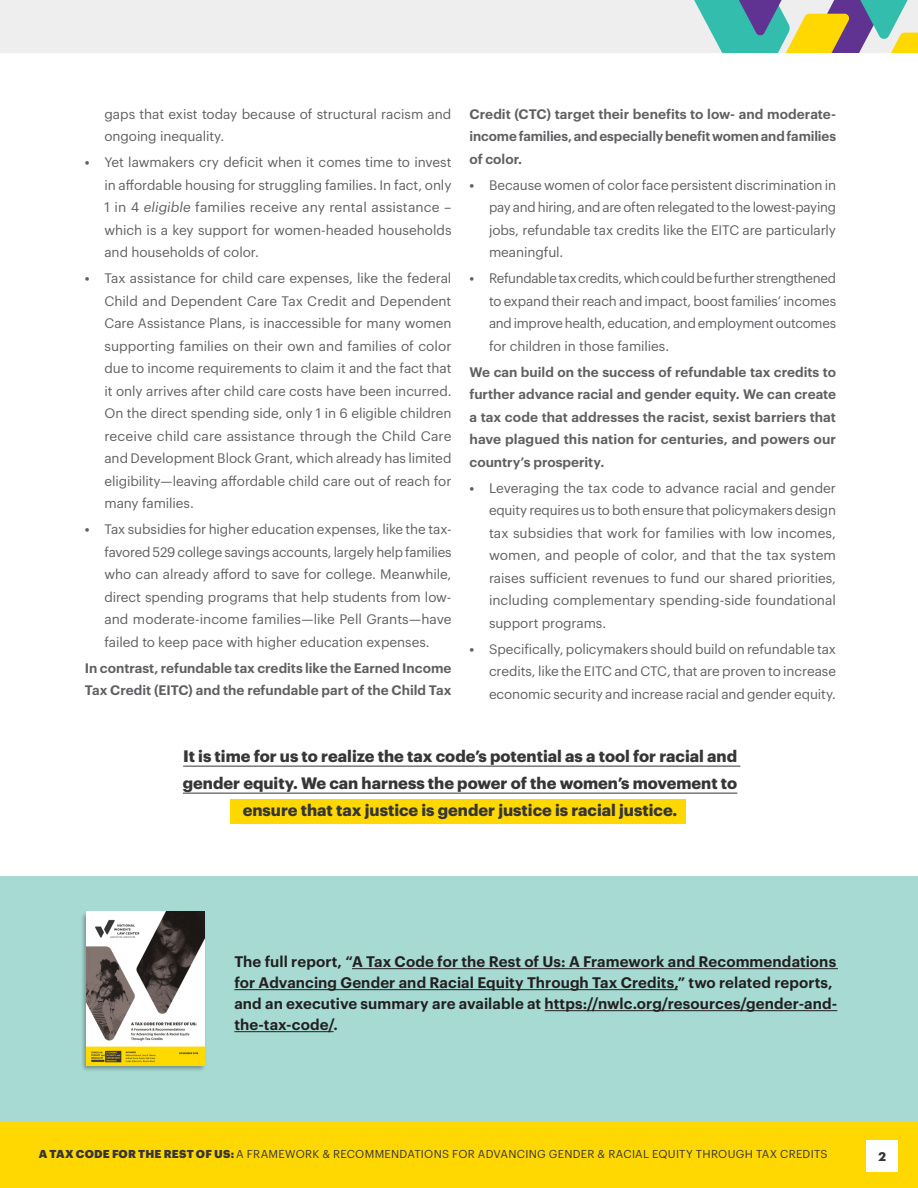
<style>
.page{position:relative;width:918px;height:1188px;background:#fff}
.page>*{position:absolute;margin:0;border:0;box-sizing:border-box;transform-origin:0 0}
.NWLC-Pull_Quote{font:700 16.2px/27px "Graphik";color:#363636;text-align:center}
.INTRO_TEXT{font:600 15px/21px "Graphik";letter-spacing:.005em;color:#231f20}
.NWLC-MAIN_CONTENT{font:13.5px/22.5px "Graphik";letter-spacing:-.005em;color:#5f6062;text-align:justify}
.NWLC-MAIN_CONTENT-2{font:600 13.5px/22.5px "Graphik";color:#5f6062;text-align:justify}
.t1{font:700 12.3px "Graphik";color:#363636}
.t2{font:11.25px "Graphik";letter-spacing:.025em;color:#363636}
.s1{font-weight:600}
.s2{font-style:italic}
.s3{font-weight:900}
</style>
<div class="page">
<div style="left:0;top:876px;width:918px;height:252px;background:#a6dad2"></div>
<div style="left:80px;top:911px;width:127px;height:162px;background:#231f20;opacity:.37"></div>
<div style="left:0;top:1122px;width:918px;height:66px;background:#ffd801"></div>
<div style="left:0;top:0;width:918px;height:53px;background:#eeeeef"></div>
<svg style="left:694px;top:0;width:224px;height:53px"></svg>
<div style="left:867px;top:1141px;width:31px;height:31px;background:#fff"></div>
<hr style="left:352px;top:968px;width:486px;height:1px;background:#231f20">
<hr style="left:234px;top:989px;width:444px;height:1px;background:#231f20">
<hr style="left:545px;top:1010px;width:292px;height:1px;background:#231f20">
<hr style="left:234px;top:1031px;width:100px;height:1px;background:#231f20">
<div style="left:230px;top:799px;width:456px;height:24px;background:#ffd801"></div>
<img style="left:86px;top:912px;width:119px;height:153px">
<hr style="left:183px;top:766px;width:557px;height:1px;background:#363636">
<hr style="left:183px;top:793px;width:554px;height:1px;background:#363636">
<p class="NWLC-MAIN_CONTENT" style="left:104px;top:102px;width:349px">gaps that exist today because of structural racism and ongoing inequality.</p>
<p class="NWLC-MAIN_CONTENT" style="left:104px;top:150px;width:349px;text-indent:-20px"><span class="s1">•</span> Yet lawmakers cry deficit when it comes time to invest in affordable housing for struggling families. In fact, only 1 in 4 <span class="s2">eligible</span> families receive any rental assistance – which is a key support for women-headed households and households of color.</p>
<p class="NWLC-MAIN_CONTENT" style="left:104px;top:266px;width:349px;text-indent:-20px"><span class="s1">•</span> Tax assistance for child care expenses, like the federal Child and Dependent Care Tax Credit and Dependent Care Assistance Plans, is inaccessible for many women supporting families on their own and families of color due to income requirements to claim it and the fact that it only arrives after child care costs have been incurred.<br>On the direct spending side, only 1 in 6 eligible children receive child care assistance through the Child Care and Development Block Grant, which already has limited eligibility—leaving affordable child care out of reach for many families.</p>
<p class="NWLC-MAIN_CONTENT" style="left:104px;top:517px;width:349px;text-indent:-20px"><span class="s1">•</span> Tax subsidies for higher education expenses, like the tax&shy;favored 529 college savings accounts, largely help families who can already afford to save for college. Meanwhile, direct spending programs that help students from low&shy;and moderate-income families—like Pell Grants—have failed to keep pace with higher education expenses.</p>
<p class="NWLC-MAIN_CONTENT-2" style="left:85px;top:656px;width:368px">In contrast, refundable tax credits like the Earned Income<br>Tax Credit (EITC) and the refundable part of the Child Tax</p>
<p class="NWLC-MAIN_CONTENT-2" style="left:470px;top:102px;width:368px">Credit (CTC) target their benefits to low- and moderate&shy;income families, and especially benefit women and families of color.</p>
<p class="NWLC-MAIN_CONTENT" style="left:489px;top:173px;width:349px;text-indent:-20px"><span class="s1">•</span> Because women of color face persistent discrimination in pay and hiring, and are often relegated to the lowest-paying jobs, refundable tax credits like the EITC are particularly meaningful.</p>
<p class="NWLC-MAIN_CONTENT" style="left:489px;top:266px;width:349px;text-indent:-20px"><span class="s1">•</span> Refundable tax credits, which could be further strengthened to expand their reach and impact, boost families’ incomes and improve health, education, and employment outcomes for children in those families.</p>
<p class="NWLC-MAIN_CONTENT-2" style="left:470px;top:360px;width:368px">We can build on the success of refundable tax credits to further advance racial and gender equity. We can create a tax code that addresses the racist, sexist barriers that have plagued this nation for centuries, and powers our country’s prosperity.</p>
<p class="NWLC-MAIN_CONTENT" style="left:489px;top:476px;width:349px;text-indent:-20px"><span class="s1">•</span> Leveraging the tax code to advance racial and gender equity requires us to both ensure that policymakers design tax subsidies that work for families with low incomes, women, and people of color, and that the tax system raises sufficient revenues to fund our shared priorities, including complementary spending-side foundational support programs.</p>
<p class="NWLC-MAIN_CONTENT" style="left:489px;top:637px;width:349px;text-indent:-20px"><span class="s1">•</span> Specifically, policymakers should build on refundable tax credits, like the EITC and CTC, that are proven to increase economic security and increase racial and gender equity.</p>
<p class="NWLC-Pull_Quote" style="left:183px;top:741px;width:556px">It is time for us to realize the tax code’s potential as a tool for racial and gender equity. We can harness the power of the women’s movement to ensure that tax justice is gender justice is racial justice.</p>
<p class="INTRO_TEXT" style="left:234px;top:950px;width:604px">The full report, “A Tax Code for the Rest of Us: A Framework and Recommendations for Advancing Gender and Racial Equity Through Tax Credits,” two related reports, and an executive summary are available at https://nwlc.org/resources/gender-and&shy;the-tax-code/.</p>
<p class="t2" style="left:39px;top:1146px;width:790px"><span class="s3">A TAX CODE FOR THE REST OF US:</span> A FRAMEWORK &amp; RECOMMENDATIONS FOR ADVANCING GENDER &amp; RACIAL EQUITY THROUGH TAX CREDITS</p>
<p class="t1" style="left:879px;top:1147px;width:9px">2</p>
</div>
